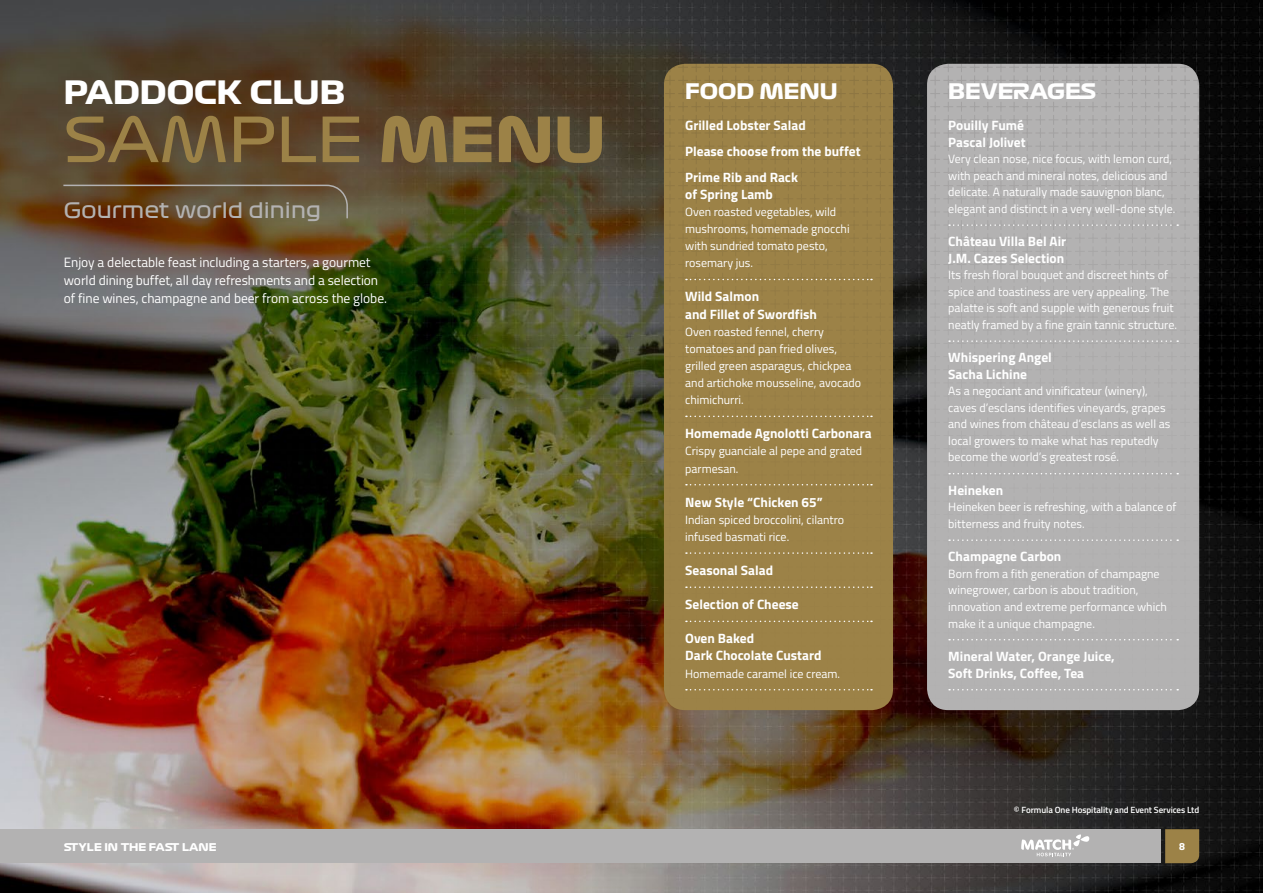
<style>
.page{position:relative;width:1263px;height:893px;background:#fff}
.page>*{position:absolute;margin:0;border:0;box-sizing:border-box;transform-origin:0 0}
.t1{font:60.75px "Formula 1 Display Regular";color:#9c8247}
.t2{font:31.5px "Formula 1 Display Bold";color:#fff}
.t3{font:21px "Formula 1 Display Regular";color:#b3b2b2}
.t4{font:21px "Formula 1 Display Bold";color:#fff}
.t5{font:700 13.5px/16.5px "Titillium";color:#fff}
.t6{font:13.5px/18px "Titillium";letter-spacing:-.005em;color:#fff}
.t7{font:12px/16.5px "Titillium";color:#fff}
.t8{font:10.5px "Formula 1 Display Bold";color:#fff}
.t9{font:700 10.5px "Titillium";color:#fff}
.t10{font:600 9px "Titillium";letter-spacing:-.01em;color:#fff}
.s1{font-family:"Formula 1 Display Bold"}
</style>
<div class="page">
<img style="left:0;top:0;width:1263px;height:893px">
<div style="left:0;top:829px;width:1161px;height:34px;background:#b3b2b2"></div>
<svg style="left:1165px;top:829px;width:34px;height:34px"></svg>
<svg style="left:1021px;top:834px;width:68px;height:22px"></svg>
<svg style="left:62px;top:184px;width:287px;height:36px"></svg>
<div style="left:664px;top:64px;width:229px;height:646px;background:#9c8247"></div>
<svg style="left:686px;top:279px;width:186px;height:1px"></svg>
<svg style="left:686px;top:416px;width:186px;height:1px"></svg>
<svg style="left:686px;top:484px;width:186px;height:1px"></svg>
<svg style="left:686px;top:552px;width:186px;height:2px"></svg>
<svg style="left:686px;top:586px;width:186px;height:2px"></svg>
<svg style="left:686px;top:621px;width:186px;height:1px"></svg>
<svg style="left:686px;top:689px;width:186px;height:1px"></svg>
<div style="left:927px;top:64px;width:272px;height:646px;background:#b3b2b2"></div>
<svg style="left:949px;top:224px;width:229px;height:2px"></svg>
<svg style="left:949px;top:340px;width:229px;height:2px"></svg>
<svg style="left:949px;top:473px;width:229px;height:1px"></svg>
<svg style="left:949px;top:539px;width:229px;height:2px"></svg>
<svg style="left:949px;top:639px;width:229px;height:1px"></svg>
<svg style="left:949px;top:689px;width:229px;height:1px"></svg>
<h2 class="t2" style="left:64px;top:72px;width:283px">PADDOCK CLUB</h2>
<h1 class="t1" style="left:64px;top:100px;width:543px">SAMPLE <span class="s1">MENU</span></h1>
<h3 class="t3" style="left:64px;top:197px;width:259px">Gourmet world dining</h3>
<p class="t6" style="left:64px;top:253px;width:325px">Enjoy a delectable feast including a starters, a gourmet world dining buffet, all day refreshments and a selection of fine wines, champagne and beer from across the globe.</p>
<h3 class="t4" style="left:685px;top:77px;width:154px">FOOD MENU</h3>
<p class="t5" style="left:685px;top:112px;width:177px;line-height:25.7px">Grilled Lobster Salad<br>Please choose from the buffet<br>Prime Rib and Rack</p>
<p class="t5" style="left:685px;top:185px;width:89px">of Spring Lamb</p>
<p class="t7" style="left:685px;top:203px;width:166px;line-height:17.1px">Oven roasted vegetables, wild mushrooms, homemade gnocchi with sundried tomato pesto, rosemary jus.</p>
<p class="t5" style="left:685px;top:287px;width:133px;line-height:17.1px">Wild Salmon<br>and Fillet of Swordfish</p>
<p class="t7" style="left:685px;top:322px;width:177px;line-height:17.1px">Oven roasted fennel, cherry tomatoes and pan fried olives, grilled green asparagus, chickpea and artichoke mousseline, avocado chimichurri.</p>
<p class="t5" style="left:685px;top:425px;width:188px">Homemade Agnolotti Carbonara</p>
<p class="t7" style="left:685px;top:442px;width:179px;line-height:17.1px">Crispy guanciale al pepe and grated parmesan.</p>
<p class="t5" style="left:685px;top:493px;width:139px">New Style “Chicken 65”</p>
<p class="t7" style="left:685px;top:510px;width:160px;line-height:17.1px">Indian spiced broccolini, cilantro infused basmati rice.</p>
<p class="t5" style="left:685px;top:561px;width:89px">Seasonal Salad</p>
<p class="t5" style="left:685px;top:595px;width:115px">Selection of Cheese</p>
<p class="t5" style="left:685px;top:629px;width:138px;line-height:17.1px">Oven Baked<br>Dark Chocolate Custard</p>
<p class="t7" style="left:685px;top:664px;width:156px">Homemade caramel ice cream.</p>
<h3 class="t4" style="left:948px;top:77px;width:150px">BEVERAGES</h3>
<p class="t5" style="left:948px;top:117px;width:79px">Pouilly Fumé<br>Pascal Jolivet</p>
<p class="t7" style="left:948px;top:150px;width:229px">Very clean nose, nice focus, with lemon curd, with peach and mineral notes, delicious and delicate. A naturally made sauvignon blanc, elegant and distinct in a very well-done style.</p>
<p class="t5" style="left:948px;top:233px;width:119px">Château Villa Bel Air<br>J.M. Cazes Selection</p>
<p class="t7" style="left:948px;top:266px;width:230px">Its fresh floral bouquet and discreet hints of spice and toastiness are very appealing. The palatte is soft and supple with generous fruit neatly framed by a fine grain tannic structure.</p>
<p class="t5" style="left:948px;top:349px;width:105px">Whispering Angel<br>Sacha Lichine</p>
<p class="t7" style="left:948px;top:382px;width:224px">As a negociant and vinificateur (winery), caves d’esclans identifies vineyards, grapes and wines from château d’esclans as well as local growers to make what has reputedly become the world’s greatest rosé.</p>
<p class="t5" style="left:948px;top:481px;width:56px">Heineken</p>
<p class="t7" style="left:948px;top:498px;width:230px">Heineken beer is refreshing, with a balance of bitterness and fruity notes.</p>
<p class="t5" style="left:948px;top:548px;width:115px">Champagne Carbon</p>
<p class="t7" style="left:948px;top:565px;width:220px">Born from a fith generation of champagne winegrower, carbon is about tradition, innovation and extreme performance which make it a unique champagne.</p>
<p class="t5" style="left:948px;top:647px;width:168px">Mineral Water, Orange Juice,<br>Soft Drinks, Coffee, Tea</p>
<p class="t10" style="left:1014px;top:803px;width:187px">© Formula One Hospitality and Event Services Ltd</p>
<p class="t8" style="left:64px;top:840px;width:154px">STYLE IN THE FAST LANE</p>
<p class="t9" style="left:1179px;top:838px;width:7px">8</p>
</div>
